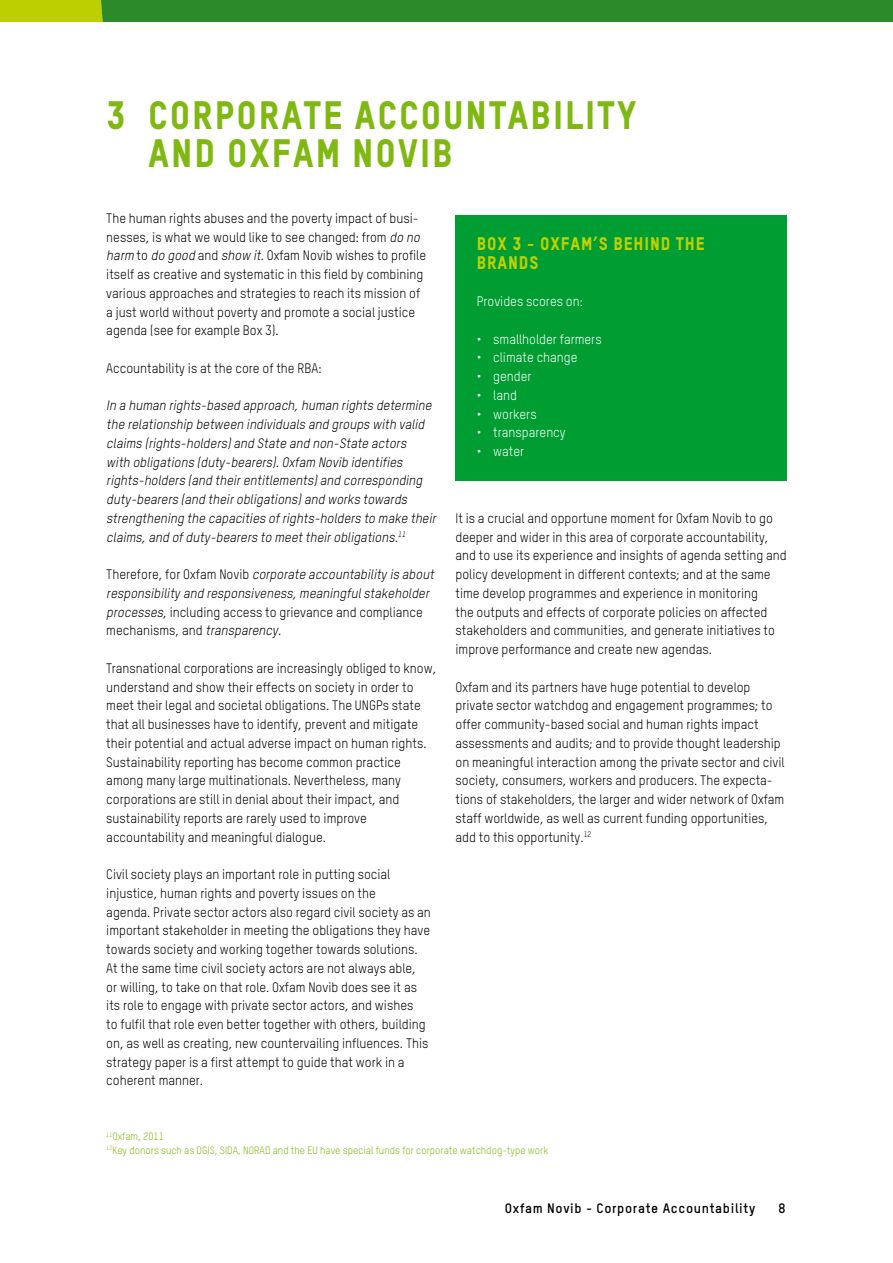
<style>
.page{position:relative;width:893px;height:1263px;background:#fff}
.page>*{position:absolute;margin:0;border:0;box-sizing:border-box;transform-origin:0 0}
.t1{font:39px/37.5px "Oxfam TSTARPRO Headline";letter-spacing:.05em;color:#80b812;scale:.95 1}
.t2{font:18px/18.8px "Oxfam TSTARPRO Headline";letter-spacing:.05em;color:#c0d000;scale:.95 1}
.t3{font:13.5px/18.8px "Oxfam TSTARPRO";color:#000;scale:.95 1}
.t4{font:italic 13.5px/18.8px "Oxfam TSTARPRO";color:#000;scale:.95 1}
.t5{font:13.5px "Oxfam TSTARPRO";color:#fff;scale:.95 1}
.t6{font:700 13.5px "Oxfam TSTARPRO";letter-spacing:.05em;color:#000}
.t7{font:10.5px/13.5px "Oxfam TSTARPRO";color:#80b812;scale:.95 1}
.s1{font-style:italic}
.s2{font-style:normal}
</style>
<div class="page">
<svg style="left:0;top:0;width:893px;height:21px;background:#3c9125"></svg>
<div style="left:455px;top:215px;width:332px;height:265px;background:#009d32"></div>
<h1 class="t1" style="left:106px;top:95px;width:560px">3 CO RPORATE ACCOUNTABILITY<br>AN</h1>
<h1 class="t1" style="left:195px;top:133px;width:274px">D OXFAM NOVIB</h1>
<p class="t3" style="left:106px;top:208px;width:338px">The human rights abuses and the poverty impact of busi&shy;nesses, is what we would like to see changed: from <span class="s1">do no harm</span> to <span class="s1">do good</span> and <span class="s1">show it</span>. Oxfam Novib wishes to profile itself as creative and systematic in this field by combining various approaches and strategies to reach its mission of a just world without poverty and promote a social justice agenda (see for example Box 3).</p>
<p class="t3" style="left:106px;top:358px;width:228px">Accountability is at the core of the RBA:</p>
<p class="t4" style="left:106px;top:396px;width:351px">In a human rights-based approach,human rights determine the relationship between individuals and groups with valid claims (rights-holders)and State and non-State actors with obligations (duty-bearers).Oxfam Novib identifies rights-holders (and theirentitlements)and corresponding duty-bearers (and theirobligations)and works towards strengthening the capacities ofrights-holders to make their claims,and ofduty-bearers to meettheirobligations.<sup>11</sup></p>
<p class="t4" style="left:106px;top:565px;width:349px"><span class="s2">T h e r e f o r e , f o r O xfa m N o v i b</span> corporate accountability is about responsibility and responsiveness,meaningfulstakeholder processes<span class="s2">, including access to grievance and compliance mechanisms, and</span> transparency<span class="s2">.</span></p>
<p class="t3" style="left:106px;top:658px;width:349px">Transnational corporations are increasingly obliged to know, understand and show their effects on society in order to meet their legal and societal obligations. The UNGPs state that all businesses have to identify, prevent and mitigate their potential and actual adverse impact on human rights.<br>Sustainability reporting has become common practice among many large multinationals. Nevertheless, many corporations are still in denial about their impact, and sustainability reports are rarely used to improve accountability and meaningful dialogue.</p>
<p class="t3" style="left:106px;top:865px;width:343px">Civil society plays an important role in putting social injustice, human rights and poverty issues on the<br>agenda. Private sector actors also regard civil society as an important stakeholder in meeting the obligations they have towards society and working together towards solutions.<br>At the same time civil society actors are not always able,<br>or willing, to take on that role. Oxfam Novib does see it as its role to engage with private sector actors, and wishes<br>to fulfil that role even better together with others, building on, as well as creating, new countervailing influences. This strategy paper is a first attempt to guide that work in a coherent manner.</p>
<h2 class="t2" style="left:477px;top:234px;width:242px">BOX 3 - OXFAM’S BEHIND THE<br>BRANDS</h2>
<p class="t5" style="left:477px;top:293px;width:113px">Provides scores on:</p>
<p class="t5" style="left:477px;top:331px;width:133px">• smallholder farmers</p>
<p class="t5" style="left:477px;top:349px;width:108px">• climate change</p>
<p class="t5" style="left:477px;top:368px;width:59px">• gender</p>
<p class="t5" style="left:477px;top:387px;width:44px">• land</p>
<p class="t5" style="left:477px;top:406px;width:65px">• workers</p>
<p class="t5" style="left:477px;top:424px;width:95px">• transparency</p>
<p class="t5" style="left:477px;top:443px;width:52px">• water</p>
<p class="t3" style="left:455px;top:508px;width:350px">It is a crucial and opportune moment for Oxfam Novib to go deeper and wider in this area of corporate accountability, and to use its experience and insights of agenda setting and policy development in different contexts; and at the same time develop programmes and experience in monitoring<br>the outputs and effects of corporate policies on affected stakeholders and communities, and generate initiatives to improve performance and create new agendas.</p>
<p class="t3" style="left:455px;top:677px;width:348px">Oxfam and its partners have huge potential to develop private sector watchdog and engagement programmes; to offer community-based social and human rights impact assessments and audits; and to provide thought leadership on meaningful interaction among the private sector and civil society, consumers, workers and producers. The expecta&shy;tions of stakeholders, the larger and wider network of Oxfam staff worldwide, as well as current funding opportunities, add to this opportunity.<sup>12</sup></p>
<p class="t7" style="left:106px;top:1130px;width:467px"><sup>11</sup>Oxfam, 2011<br><sup>12</sup>Key donors such as DGIS, SIDA, NORAD and the EU have special funds for corporate watchdog-type work</p>
<p class="t6" style="left:505px;top:1199px;width:252px">Oxfam Novib - Corporate Accountability</p>
<p class="t6" style="left:778px;top:1199px;width:9px">8</p>
</div>
